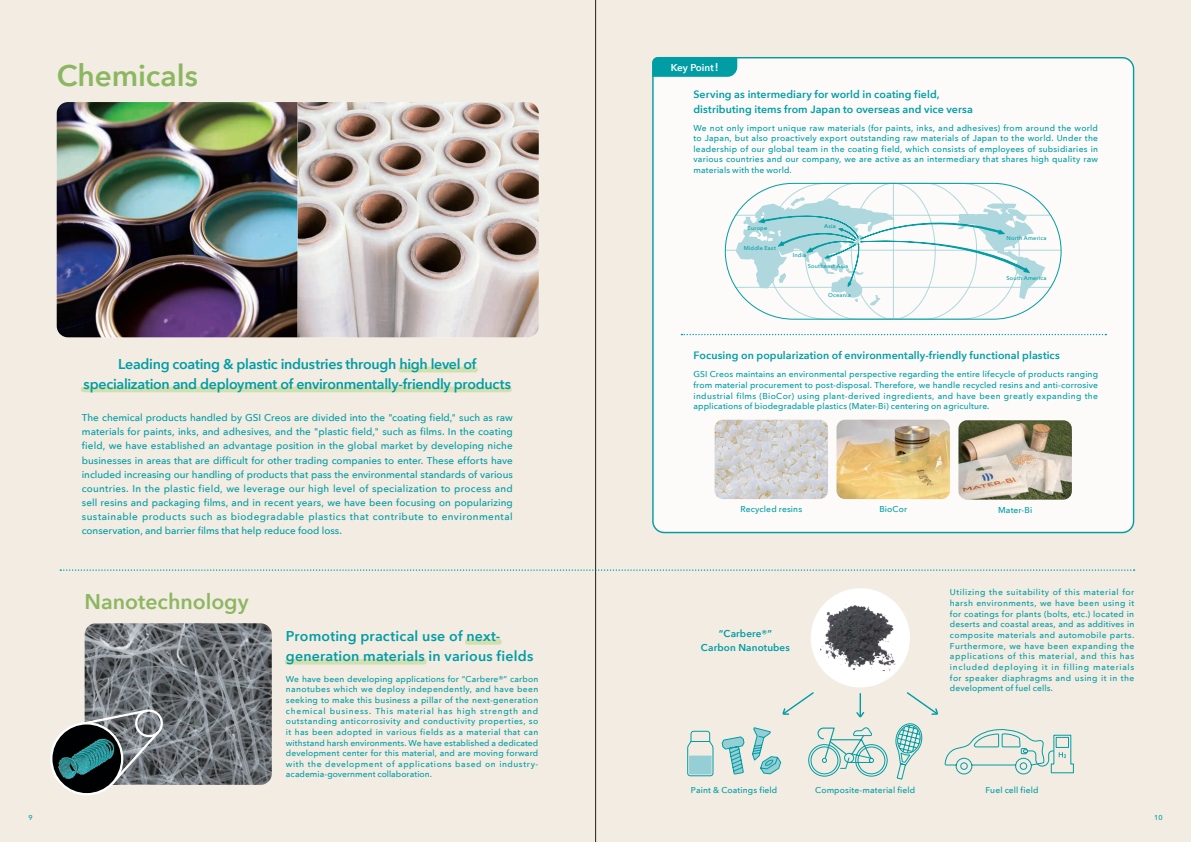
<style>
.page{position:relative;width:1191px;height:842px;background:#f3ece2}
.page>*{position:absolute;margin:0;border:0;box-sizing:border-box;transform-origin:0 0}
.t1{font:600 29.8px "Avenir Next";letter-spacing:-.005em;color:#8bb761}
.t2{font:600 21.3px "Avenir Next";color:#8bb761}
.t3{font:600 14.2px/19.8px "Avenir Next";letter-spacing:-.015em;color:#009da5;text-align:center}
.t4{font:600 14.2px/19.8px "Avenir Next";letter-spacing:.01em;color:#009da5}
.t5{font:600 10.6px/14.2px "Avenir Next";letter-spacing:.01em;color:#009da5}
.t6{font:500 9.9px/14.2px "Avenir Next";letter-spacing:-.005em;color:#009da5;text-align:justify}
.t7{font:600 9.9px/14.2px "Avenir Next";letter-spacing:.01em;color:#009da5;text-align:center}
.t8{font:600 9.9px "Avenir Next";color:#fff}
.t9{font:500 8.5px/10.6px "Avenir Next";letter-spacing:.015em;color:#009da5;text-align:justify}
.t10{font:500 7.1px "Avenir Next";color:#009da5}
.t11{font:500 5.7px "Avenir Next";letter-spacing:.025em;color:#009da5}
.s1{font-size:11.3px}
</style>
<div class="page">
<div style="left:652px;top:57px;width:483px;height:477px;background:#fcfbf9"></div>
<svg style="left:652px;top:57px;width:85px;height:20px;background:#069fa6"></svg>
<img style="left:85px;top:623px;width:187px;height:162px">
<div style="left:135px;top:709px;width:28px;height:28px;border:2px solid #fff;border-radius:50%"></div>
<img style="left:57px;top:102px;width:241px;height:235px">
<img style="left:714px;top:420px;width:114px;height:79px">
<img style="left:836px;top:420px;width:114px;height:79px">
<img style="left:958px;top:420px;width:113px;height:80px">
<svg style="left:298px;top:102px;width:241px;height:235px"></svg>
<hr style="left:859px;top:694px;width:2px;height:22px;background:#009da5">
<svg style="left:856px;top:711px;width:9px;height:7px"></svg>
<svg style="left:782px;top:692px;width:32px;height:23px"></svg>
<svg style="left:907px;top:692px;width:31px;height:23px"></svg>
<svg style="left:84px;top:708px;width:77px;height:79px;background:#83878b"></svg>
<svg style="left:51px;top:723px;width:71px;height:71px"></svg>
<img style="left:57px;top:737px;width:60px;height:44px">
<div style="left:50px;top:722px;width:73px;height:73px;border:2px solid #fff;border-radius:50%"></div>
<div style="left:810px;top:588px;width:100px;height:99px;background:#fff;border-radius:50%"></div>
<img style="left:821px;top:601px;width:74px;height:70px">
<svg style="left:808px;top:727px;width:80px;height:50px"></svg>
<svg style="left:895px;top:723px;width:28px;height:57px"></svg>
<svg style="left:687px;top:730px;width:27px;height:47px"></svg>
<svg style="left:721px;top:736px;width:24px;height:39px"></svg>
<svg style="left:752px;top:727px;width:29px;height:48px"></svg>
<div style="left:285px;top:659px;width:141px;height:6px;background:#d2e0b0;border-radius:3px"></div>
<svg style="left:725px;top:183px;width:336px;height:137px;background:#f4f7f6"></svg>
<div style="left:725px;top:183px;width:336px;height:137px;border:1px solid #009da5;border-radius:68px"></div>
<svg style="left:736px;top:197px;width:309px;height:108px;background:#daeced"></svg>
<svg style="left:944px;top:729px;width:130px;height:46px"></svg>
<div style="left:81px;top:387px;width:431px;height:5px;background:#d2e0b0;border-radius:3px"></div>
<div style="left:398px;top:367px;width:80px;height:5px;background:#d2e0b0;border-radius:3px"></div>
<div style="left:465px;top:639px;width:37px;height:6px;background:#d2e0b0;border-radius:3px"></div>
<svg style="left:681px;top:334px;width:425px;height:1px"></svg>
<svg style="left:60px;top:569px;width:1074px;height:2px"></svg>
<hr style="left:595px;top:0;width:1px;height:842px;background:#231f20">
<h1 class="t1" style="left:57px;top:50px;width:143px">Chemicals</h1>
<h3 class="t3" style="left:84px;top:354px;width:429px">Leading coating &amp; plastic industries through high level of specialization and deployment of environmentally-friendly products</h3>
<p class="t6" style="left:82px;top:410px;width:432px">The chemical products handled by GSI Creos are divided into the "coating field," such as raw materials for paints, inks, and adhesives, and the "plastic field," such as films. In the coating field, we have established an advantage position in the global market by developing niche businesses in areas that are difficult for other trading companies to enter. These efforts have included increasing our handling of products that pass the environmental standards of various countries. In the plastic field, we leverage our high level of specialization to process and sell resins and packaging films, and in recent years, we have been focusing on popularizing sustainable products such as biodegradable plastics that contribute to environmental conservation, and barrier films that help reduce food loss.</p>
<h2 class="t2" style="left:85px;top:583px;width:166px">Nanotechnology</h2>
<h3 class="t4" style="left:286px;top:626px;width:249px">Promoting practical use of next&shy;generation materials in various fields</h3>
<p class="t9" style="left:286px;top:673px;width:254px">We have been developing applications for “Carbere®” carbon nanotubes which we deploy independently, and have been seeking to make this business a pillar of the next-generation chemical business. This material has high strength and outstanding anticorrosivity and conductivity properties, so it has been adopted in various fields as a material that can withstand harsh environments. We have established a dedicated development center for this material, and are moving forward with the development of applications based on industry&shy;academia-government collaboration.</p>
<p class="t8" style="left:670px;top:59px;width:50px">Key Point<span class="s1">!</span></p>
<p class="t5" style="left:693px;top:87px;width:281px">Serving as intermediary for world in coating field, distributing items from Japan to overseas and vice versa</p>
<p class="t9" style="left:693px;top:122px;width:406px">We not only import unique raw materials (for paints, inks, and adhesives) from around the world to Japan, but also proactively export outstanding raw materials of Japan to the world. Under the leadership of our global team in the coating field, which consists of employees of subsidiaries in various countries and our company, we are active as an intermediary that shares high quality raw materials with the world.</p>
<p class="t11" style="left:747px;top:223px;width:21px">Europe</p>
<p class="t11" style="left:743px;top:243px;width:34px">Middle East</p>
<p class="t11" style="left:792px;top:251px;width:15px">India</p>
<p class="t11" style="left:824px;top:221px;width:13px">Asia</p>
<p class="t11" style="left:808px;top:261px;width:42px">Southeast Asia</p>
<p class="t11" style="left:828px;top:290px;width:24px">Oceania</p>
<p class="t11" style="left:1006px;top:233px;width:42px">North America</p>
<p class="t11" style="left:1006px;top:273px;width:41px">South America</p>
<p class="t5" style="left:693px;top:347px;width:368px">Focusing on popularization of environmentally-friendly functional plastics</p>
<p class="t9" style="left:693px;top:369px;width:406px">GSI Creos maintains an environmental perspective regarding the entire lifecycle of products ranging from material procurement to post-disposal. Therefore, we handle recycled resins and anti-corrosive industrial films (BioCor) using plant-derived ingredients, and have been greatly expanding the applications of biodegradable plastics (Mater-Bi) centering on agriculture.</p>
<p class="t9" style="left:740px;top:503px;width:63px">Recycled resins</p>
<p class="t9" style="left:879px;top:503px;width:29px">BioCor</p>
<p class="t9" style="left:998px;top:504px;width:36px">Mater-Bi</p>
<p class="t7" style="left:701px;top:626px;width:90px">“Carbere®”<br>Carbon Nanotubes</p>
<p class="t9" style="left:950px;top:587px;width:186px">Utilizing the suitability of this material for harsh environments, we have been using it for coatings for plants (bolts, etc.) located in deserts and coastal areas, and as additives in composite materials and automobile parts.<br>Furthermore, we have been expanding the applications of this material, and this has included deploying it in filling materials for speaker diaphragms and using it in the development of fuel cells.</p>
<p class="t9" style="left:691px;top:784px;width:88px">Paint &amp; Coatings field</p>
<p class="t9" style="left:815px;top:784px;width:102px">Composite-material field</p>
<p class="t9" style="left:985px;top:784px;width:55px">Fuel cell field</p>
<p class="t10" style="left:28px;top:812px;width:6px">9</p>
<p class="t10" style="left:1154px;top:812px;width:10px">10</p>
</div>
